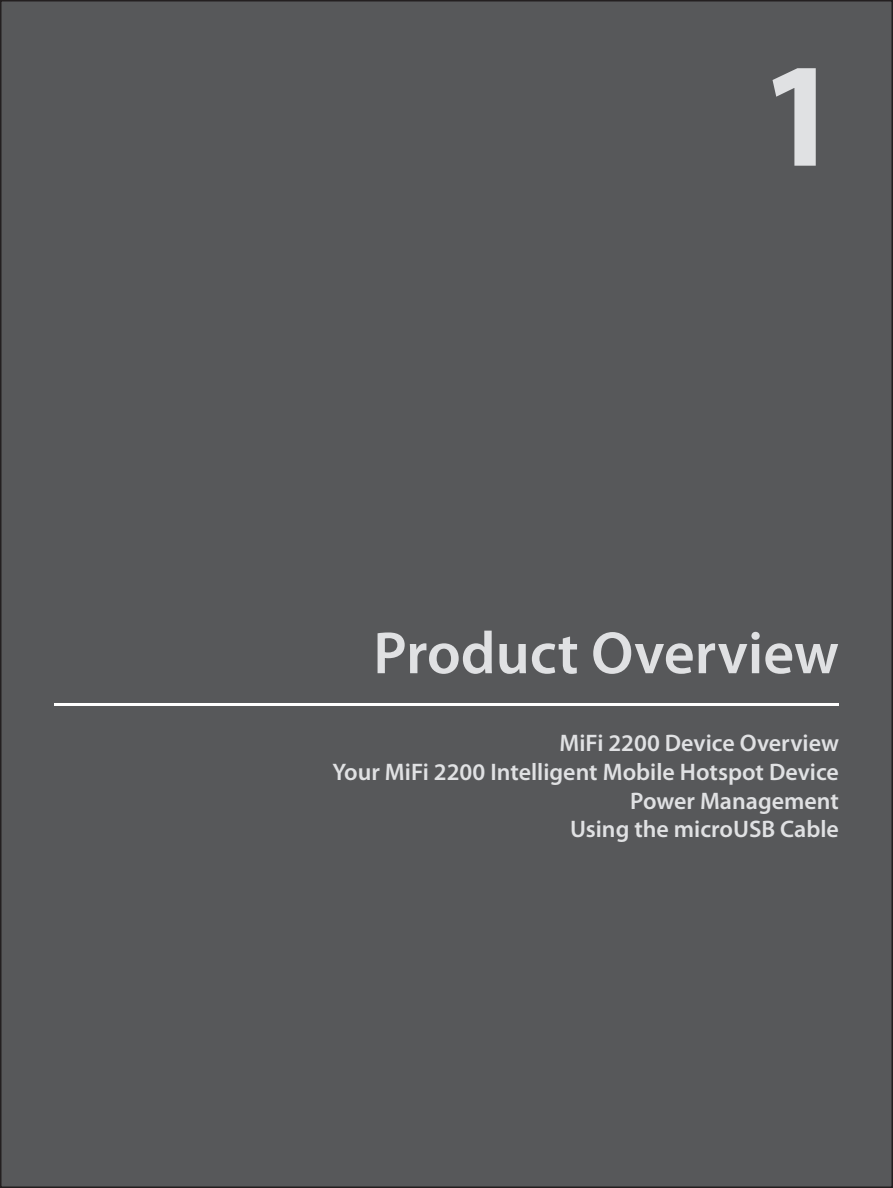
<style>
.page{position:relative;width:893px;height:1188px;background:#fff}
.page>*{position:absolute;margin:0;border:0;box-sizing:border-box;transform-origin:0 0}
.t1{font:700 semi-condensed 150px "Myriad Pro";color:#e0e1e3}
.t2{font:600 60px "Myriad Pro";color:#e0e1e3}
.t3{font:600 24px/28.8px "Myriad Pro";color:#e0e1e3;text-align:right}
</style>
<div class="page">
<div style="left:1px;top:1px;width:891px;height:1186px;background:#57585a"></div>
<hr style="left:54px;top:703px;width:785px;height:3px;background:#fff">
<h1 class="t1" style="left:762px;top:32px;width:79px">1</h1>
<h2 class="t2" style="left:373px;top:615px;width:467px">Product Overview</h2>
<p class="t3" style="left:333px;top:728px;width:508px">MiFi 2200 Device Overview<br>Your MiFi 2200 Intelligent Mobile Hotspot Device<br>Power Management<br>Using the microUSB Cable</p>
</div>
